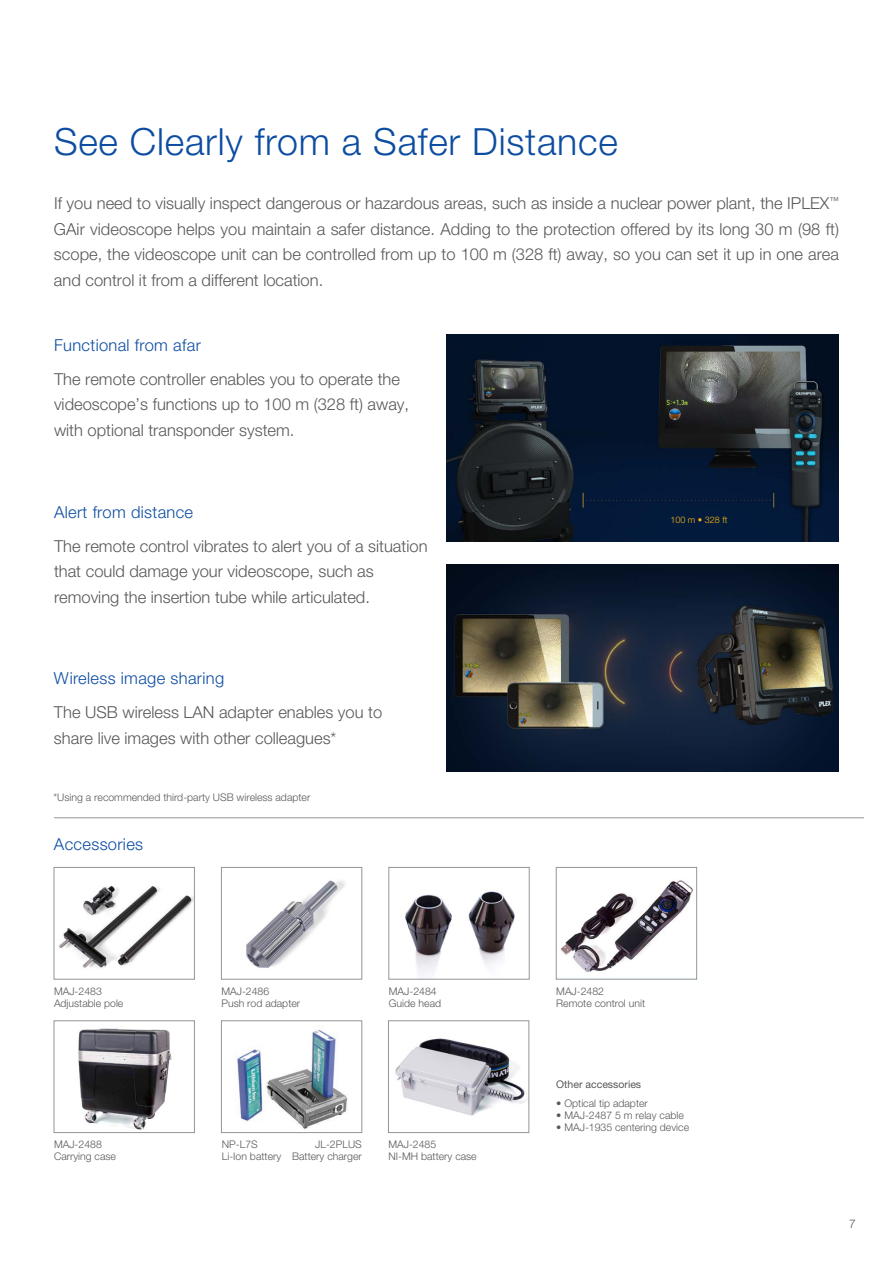
<style>
.page{position:relative;width:893px;height:1263px;background:#fff}
.page>*{position:absolute;margin:0;border:0;box-sizing:border-box;transform-origin:0 0}
.t1{font:300 37.5px "Helvetica Neue LT Std";letter-spacing:.02em;color:#0d4da1}
.t2{font:300 16.5px/25.5px "Helvetica Neue LT Std";color:#57585a}
.t3{font:300 16.5px "Helvetica Neue LT Std";letter-spacing:.02em;color:#0d4da1}
.t4{font:300 12px "Helvetica Neue LT Std";color:#57585a}
.t5{font:300 10.5px/12px "Helvetica Neue LT Std";color:#57585a}
.t6{font:10.5px "Helvetica Neue LT Std";color:#57585a}
.t7{font:300 9px "Helvetica Neue LT Std";color:#fcb814}
</style>
<div class="page">
<img style="left:59px;top:886px;width:134px;height:82px">
<div style="left:54px;top:867px;width:141px;height:112px;border:1px solid #939598"></div>
<img style="left:78px;top:1028px;width:94px;height:102px">
<div style="left:54px;top:1020px;width:141px;height:113px;border:1px solid #939598"></div>
<img style="left:246px;top:880px;width:99px;height:88px">
<div style="left:221px;top:867px;width:141px;height:112px;border:1px solid #939598"></div>
<img style="left:235px;top:1030px;width:113px;height:99px">
<div style="left:221px;top:1020px;width:141px;height:113px;border:1px solid #939598"></div>
<img style="left:405px;top:891px;width:110px;height:85px">
<div style="left:388px;top:867px;width:142px;height:112px;border:1px solid #939598"></div>
<img style="left:560px;top:880px;width:133px;height:93px">
<div style="left:556px;top:867px;width:141px;height:112px;border:1px solid #939598"></div>
<img style="left:395px;top:1038px;width:132px;height:78px">
<div style="left:388px;top:1020px;width:141px;height:113px;border:1px solid #939598"></div>
<hr style="left:54px;top:817px;width:810px;height:1px;background:#939598">
<img style="left:446px;top:335px;width:392px;height:206px">
<img style="left:446px;top:565px;width:392px;height:206px">
<h1 class="t1" style="left:54px;top:119px;width:565px">See Clearly from a Safer Distance</h1>
<p class="t2" style="left:54px;top:190px;width:786px;text-align:justify">If you need to visually inspect dangerous or hazardous areas, such as inside a nuclear power plant, the IPLEX<sup>™ </sup>GAir videoscope helps you maintain a safer distance. Adding to the protection offered by its long 30 m (98 ft) scope, the videoscope unit can be controlled from up to 100 m (328 ft) away, so you can set it up in one area and control it from a different location.</p>
<p class="t3" style="left:54px;top:335px;width:148px">Functional from afar</p>
<p class="t2" style="left:54px;top:366px;width:357px">The remote controller enables you to operate the videoscope’s functions up to 100 m (328 ft) away, with optional transponder system.</p>
<p class="t3" style="left:54px;top:502px;width:141px">Alert from distance</p>
<p class="t2" style="left:54px;top:533px;width:375px">The remote control vibrates to alert you of a situation that could damage your videoscope, such as removing the insertion tube while articulated.</p>
<p class="t3" style="left:54px;top:668px;width:172px">Wireless image sharing</p>
<p class="t2" style="left:54px;top:699px;width:330px">The USB wireless LAN adapter enables you to share live images with other colleagues*</p>
<p class="t5" style="left:54px;top:791px;width:258px">*Using a recommended third-party USB wireless adapter</p>
<p class="t3" style="left:54px;top:834px;width:91px">Accessories</p>
<p class="t7" style="left:670px;top:514px;width:59px">100 m • 328 ft</p>
<p class="t5" style="left:54px;top:985px;width:71px">MAJ-2483<br>Adjustable pole</p>
<p class="t5" style="left:54px;top:1138px;width:64px">MAJ-2488<br>Carrying case</p>
<p class="t5" style="left:221px;top:985px;width:80px">MAJ-2486<br>Push rod adapter</p>
<p class="t5" style="left:389px;top:985px;width:54px">MAJ-2484<br>Guide head</p>
<p class="t5" style="left:556px;top:985px;width:90px">MAJ-2482<br>Remote control unit</p>
<p class="t5" style="left:222px;top:1138px;width:61px">NP-L7S<br>Li-Ion battery</p>
<p class="t5" style="left:292px;top:1138px;width:71px;text-align:right">JL-2PLUS<br>Battery charger</p>
<p class="t5" style="left:388px;top:1138px;width:90px">MAJ-2485<br>NI-MH battery case</p>
<p class="t6" style="left:556px;top:1078px;width:86px">Other accessories</p>
<p class="t5" style="left:556px;top:1097px;width:93px">• Optical tip adapter</p>
<p class="t5" style="left:556px;top:1109px;width:129px">• MAJ-2487 5 m relay cable</p>
<p class="t5" style="left:556px;top:1121px;width:134px">• MAJ-1935 centering device</p>
<p class="t4" style="left:849px;top:1216px;width:8px">7</p>
</div>
